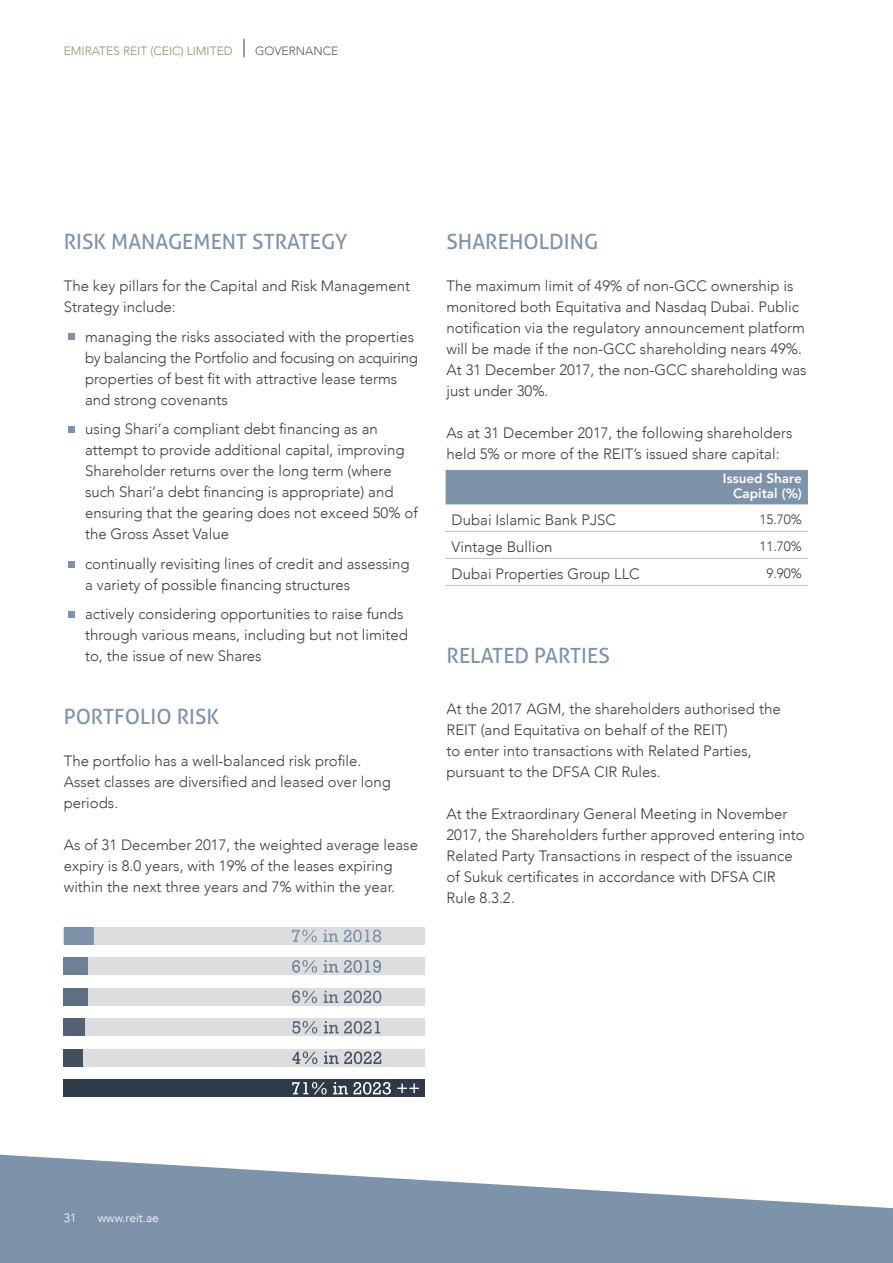
<style>
.page{position:relative;width:893px;height:1263px;background:#fff}
.page>*{position:absolute;margin:0;border:0;box-sizing:border-box;transform-origin:0 0}
.t1{font:21px "Aller";color:#7d93aa}
.t2{font:300 15px/21px "Avenir";color:#3c3c3b}
.t3{font:800 13.5px/15px "Avenir";color:#fff;text-align:right}
.t4{font:300 13.5px "Avenir";color:#3c3c3b}
.t5{font:300 12px "Avenir";color:#a18964}
.t6{font:300 12px "Avenir";color:#fff}
.t7{font:300 12px "Avenir";color:#58595b}
.s1{color:#7d93aa}
</style>
<div class="page">
<svg style="left:244px;top:39px;width:1px;height:18px"></svg>
<svg style="left:0;top:1154px;width:893px;height:109px"></svg>
<div style="left:446px;top:470px;width:362px;height:34px;background:#7d93aa"></div>
<hr style="left:446px;top:531px;width:271px;height:1px;background:#bcbec0">
<hr style="left:717px;top:531px;width:91px;height:1px;background:#bcbec0">
<hr style="left:446px;top:558px;width:271px;height:1px;background:#bcbec0">
<hr style="left:717px;top:558px;width:91px;height:1px;background:#bcbec0">
<hr style="left:446px;top:585px;width:271px;height:1px;background:#bcbec0">
<hr style="left:717px;top:585px;width:91px;height:1px;background:#bcbec0">
<div style="left:64px;top:927px;width:361px;height:18px;background:#dcddde"></div>
<div style="left:64px;top:957px;width:361px;height:18px;background:#dcddde"></div>
<div style="left:64px;top:988px;width:361px;height:18px;background:#dcddde"></div>
<div style="left:64px;top:1018px;width:361px;height:18px;background:#dcddde"></div>
<div style="left:64px;top:1049px;width:361px;height:18px;background:#dcddde"></div>
<div style="left:64px;top:927px;width:29px;height:18px;background:#7d93aa"></div>
<div style="left:64px;top:957px;width:24px;height:18px;background:#6e8297"></div>
<div style="left:64px;top:988px;width:24px;height:18px;background:#5e6f82"></div>
<div style="left:64px;top:1018px;width:21px;height:18px;background:#526273"></div>
<div style="left:64px;top:1049px;width:19px;height:18px;background:#414f5e"></div>
<div style="left:64px;top:1079px;width:361px;height:18px;background:#2e3a47"></div>
<svg style="left:292px;top:929px;width:25px;height:13px"></svg>
<svg style="left:323px;top:930px;width:15px;height:12px"></svg>
<svg style="left:344px;top:929px;width:37px;height:13px"></svg>
<svg style="left:292px;top:960px;width:25px;height:13px"></svg>
<svg style="left:324px;top:960px;width:14px;height:12px"></svg>
<svg style="left:344px;top:960px;width:37px;height:13px"></svg>
<svg style="left:292px;top:990px;width:25px;height:13px"></svg>
<svg style="left:324px;top:990px;width:14px;height:13px"></svg>
<svg style="left:344px;top:990px;width:37px;height:13px"></svg>
<svg style="left:292px;top:1021px;width:25px;height:13px"></svg>
<svg style="left:324px;top:1021px;width:56px;height:13px"></svg>
<svg style="left:292px;top:1051px;width:25px;height:13px"></svg>
<svg style="left:324px;top:1051px;width:57px;height:13px"></svg>
<svg style="left:292px;top:1082px;width:35px;height:12px"></svg>
<svg style="left:333px;top:1082px;width:58px;height:12px"></svg>
<svg style="left:397px;top:1083px;width:22px;height:10px"></svg>
<svg style="left:69px;top:611px;width:6px;height:6px"></svg>
<svg style="left:69px;top:561px;width:6px;height:6px"></svg>
<svg style="left:69px;top:426px;width:6px;height:6px"></svg>
<div style="left:69px;top:333px;width:6px;height:7px;background:#7d93aa"></div>
<p class="t5" style="left:64px;top:43px;width:170px">EMIRATES REIT (CEIC) LIMITED</p>
<p class="t7" style="left:255px;top:43px;width:85px">GOVERNANCE</p>
<h1 class="t1" style="left:64px;top:229px;width:285px">RISK MANAGEMENT STRATEGY</h1>
<p class="t2" style="left:64px;top:276px;width:348px">The key pillars for the Capital and Risk Management<br>Strategy include:</p>
<p class="t2" style="left:85px;top:326px;width:334px;text-indent:-17px"><span class="s1">•</span> managing the risks associated with the properties by balancing the Portfolio and focusing on acquiring properties of best fit with attractive lease terms and strong covenants</p>
<p class="t2" style="left:85px;top:419px;width:334px;text-indent:-17px"><span class="s1">•</span> using Shari’a compliant debt financing as an attempt to provide additional capital, improving Shareholder returns over the long term (where such Shari’a debt financing is appropriate) and ensuring that the gearing does not exceed 50% of the Gross Asset Value</p>
<p class="t2" style="left:85px;top:553px;width:326px;text-indent:-17px"><span class="s1">•</span> continually revisiting lines of credit and assessing a variety of possible financing structures</p>
<p class="t2" style="left:85px;top:604px;width:324px;text-indent:-17px"><span class="s1">•</span> actively considering opportunities to raise funds through various means, including but not limited to, the issue of new Shares</p>
<h1 class="t1" style="left:64px;top:704px;width:157px">PORTFOLIO RISK</h1>
<p class="t2" style="left:64px;top:750px;width:329px">The portfolio has a well-balanced risk profile.<br>Asset classes are diversified and leased over long periods.</p>
<p class="t2" style="left:64px;top:834px;width:356px">As of 31 December 2017, the weighted average lease expiry is 8.0 years, with 19% of the leases expiring within the next three years and 7% within the year.</p>
<h1 class="t1" style="left:446px;top:229px;width:153px">SHAREHOLDING</h1>
<p class="t2" style="left:446px;top:276px;width:362px">The maximum limit of 49% of non-GCC ownership is monitored both Equitativa and Nasdaq Dubai. Public notification via the regulatory announcement platform will be made if the non-GCC shareholding nears 49%.<br>At 31 December 2017, the non-GCC shareholding was just under 30%.</p>
<p class="t2" style="left:446px;top:423px;width:347px">As at 31 December 2017, the following shareholders held 5% or more of the REIT’s issued share capital:</p>
<p class="t3" style="left:723px;top:471px;width:80px">Issued Share<br>Capital (%)</p>
<p class="t2" style="left:452px;top:510px;width:166px">Dubai Islamic Bank PJSC</p>
<p class="t4" style="left:759px;top:511px;width:44px">15.70%</p>
<p class="t2" style="left:452px;top:537px;width:102px">Vintage Bullion</p>
<p class="t4" style="left:759px;top:538px;width:44px">11.70%</p>
<p class="t2" style="left:452px;top:564px;width:190px">Dubai Properties Group LLC</p>
<p class="t4" style="left:766px;top:565px;width:37px">9.90%</p>
<h1 class="t1" style="left:446px;top:643px;width:165px">RELATED PARTIES</h1>
<p class="t2" style="left:446px;top:698px;width:336px">At the 2017 AGM, the shareholders authorised the REIT (and Equitativa on behalf of the REIT)<br>to enter into transactions with Related Parties, pursuant to the DFSA CIR Rules.</p>
<p class="t2" style="left:446px;top:803px;width:360px">At the Extraordinary General Meeting in November 2017, the Shareholders further approved entering into Related Party Transactions in respect of the issuance of Sukuk certificates in accordance with DFSA CIR Rule 8.3.2.</p>
<p class="t6" style="left:64px;top:1210px;width:14px">31</p>
<p class="t6" style="left:98px;top:1210px;width:63px">www.reit.ae</p>
</div>
